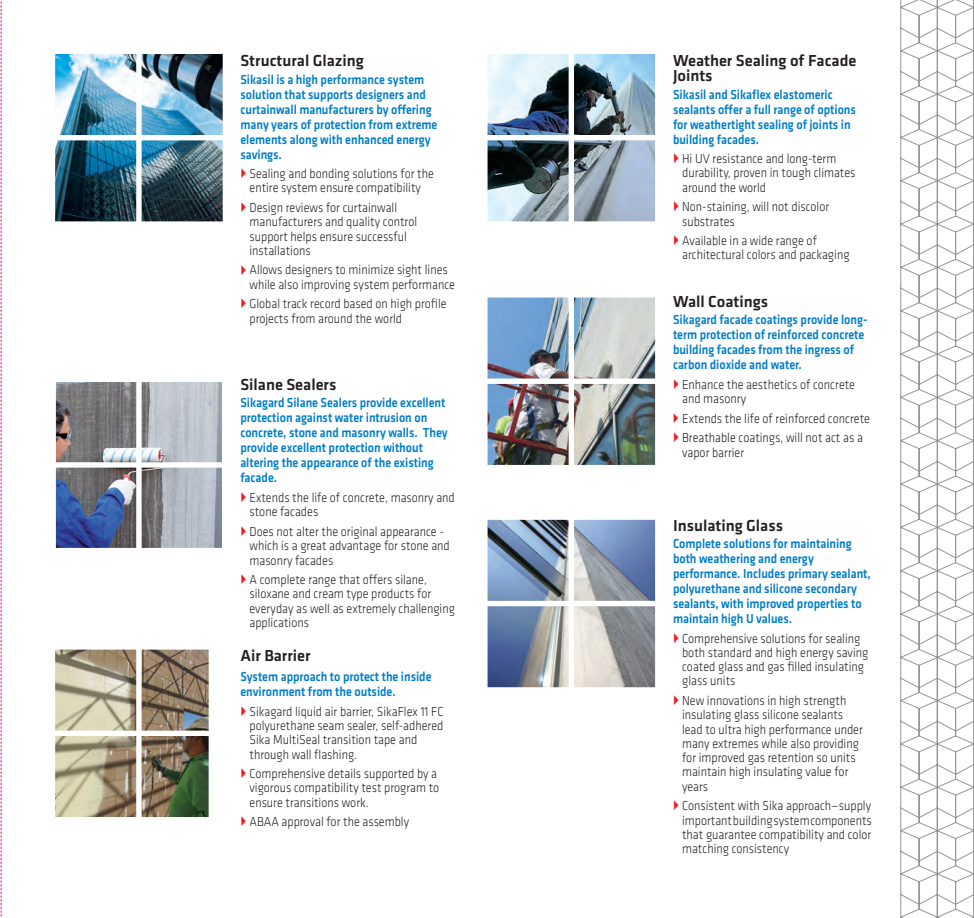
<style>
.page{position:relative;width:974px;height:918px;background:#fff}
.page>*{position:absolute;margin:0;border:0;box-sizing:border-box;transform-origin:0 0}
.t1{font:500 16.5px/15px "Klavika";color:#231f20}
.t2{font:300 13.5px/14.2px "Klavika";color:#231f20;scale:.9 1}
.t3{font:500 13.5px/15px "Klavika";letter-spacing:-.005em;color:#007ec5;scale:.9 1}
</style>
<div class="page">
<svg style="left:900px;top:0;width:36px;height:918px"></svg>
<svg style="left:936px;top:0;width:37px;height:918px"></svg>
<img style="left:55px;top:54px;width:168px;height:167px">
<img style="left:487px;top:54px;width:168px;height:167px">
<img style="left:487px;top:298px;width:168px;height:167px">
<img style="left:487px;top:520px;width:168px;height:167px">
<img style="left:56px;top:382px;width:166px;height:166px">
<img style="left:55px;top:650px;width:153px;height:167px">
<svg style="left:1px;top:1px;width:1px;height:916px"></svg>
<p class="t1" style="left:240px;top:53px;width:125px">Structural Glazing</p>
<p class="t3" style="left:240px;top:71px;width:220px">Sikasil is a high performance system solution that supports designers and curtainwall manufacturers by offering many years of protection from extreme elements along with enhanced energy savings.</p>
<p class="t2" style="left:249px;top:166px;width:206px">Sealing and bonding solutions for the entire system ensure compatibility</p>
<p class="t2" style="left:249px;top:200px;width:188px">Design reviews for curtainwall manufacturers and quality control support helps ensure successful installations</p>
<p class="t2" style="left:249px;top:263px;width:230px">Allows designers to minimize sight lines while also improving system performance</p>
<p class="t2" style="left:249px;top:297px;width:220px">Global track record based on high profile projects from around the world</p>
<p class="t1" style="left:240px;top:377px;width:98px">Silane Sealers</p>
<p class="t3" style="left:240px;top:395px;width:232px">Sikagard Silane Sealers provide excellent protection against water intrusion on concrete, stone and masonry walls. They provide excellent protection without altering the appearance of the existing facade.</p>
<p class="t2" style="left:249px;top:490px;width:229px">Extends the life of concrete, masonry and stone facades</p>
<p class="t2" style="left:249px;top:524px;width:224px">Does not alter the original appearance - which is a great advantage for stone and masonry facades</p>
<p class="t2" style="left:249px;top:572px;width:230px">A complete range that offers silane, siloxane and cream type products for everyday as well as extremely challenging applications</p>
<p class="t1" style="left:240px;top:647px;width:72px">Air Barrier</p>
<p class="t3" style="left:240px;top:669px;width:214px">System approach to protect the inside environment from the outside.</p>
<p class="t2" style="left:249px;top:704px;width:217px">Sikagard liquid air barrier, SikaFlex 11 FC polyurethane seam sealer, self-adhered Sika MultiSeal transition tape and through wall flashing.</p>
<p class="t2" style="left:249px;top:767px;width:212px">Comprehensive details supported by a vigorous compatibility test program to ensure transitions work.</p>
<p class="t2" style="left:249px;top:815px;width:179px">ABAA approval for the assembly</p>
<p class="t1" style="left:672px;top:53px;width:185px">Weather Sealing of Facade<br>Joints</p>
<p class="t3" style="left:672px;top:86px;width:205px">Sikasil and Sikaflex elastomeric sealants offer a full range of options for weathertight sealing of joints in building facades.</p>
<p class="t2" style="left:681px;top:151px;width:194px">Hi UV resistance and long-term durability, proven in tough climates around the world</p>
<p class="t2" style="left:681px;top:200px;width:165px">Non-staining, will not discolor substrates</p>
<p class="t2" style="left:681px;top:233px;width:187px">Available in a wide range of architectural colors and packaging</p>
<p class="t1" style="left:672px;top:294px;width:97px">Wall Coatings</p>
<p class="t3" style="left:672px;top:312px;width:218px">Sikagard facade coatings provide long&shy;term protection of reinforced concrete building facades from the ingress of carbon dioxide and water.</p>
<p class="t2" style="left:681px;top:377px;width:194px">Enhance the aesthetics of concrete and masonry</p>
<p class="t2" style="left:681px;top:408px;width:210px;line-height:19.6px">Extends the life of reinforced concrete<br>Breathable coatings, will not act as a</p>
<p class="t2" style="left:681px;top:445px;width:70px">vapor barrier</p>
<p class="t1" style="left:672px;top:518px;width:112px">Insulating Glass</p>
<p class="t3" style="left:672px;top:536px;width:221px">Complete solutions for maintaining both weathering and energy performance. Includes primary sealant, polyurethane and silicone secondary sealants, with improved properties to maintain high U values.</p>
<p class="t2" style="left:681px;top:631px;width:208px">Comprehensive solutions for sealing both standard and high energy saving coated glass and gas filled insulating glass units</p>
<p class="t2" style="left:681px;top:693px;width:202px">New innovations in high strength insulating glass silicone sealants lead to ultra high performance under many extremes while also providing for improved gas retention so units maintain high insulating value for years</p>
<p class="t2" style="left:681px;top:799px;width:212px;text-align:justify">Consistent with Sika approach—supply important building system components that guarantee compatibility and color matching consistency</p>
</div>
